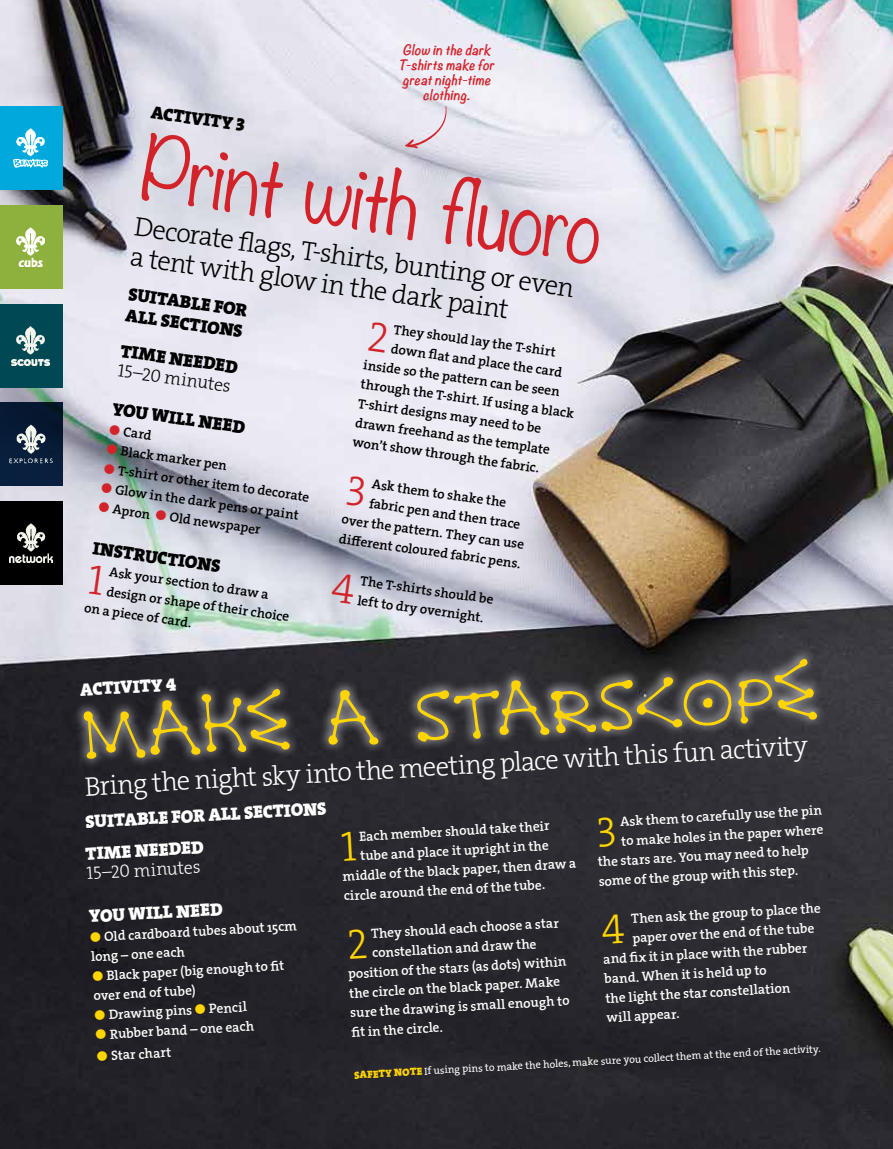
<style>
.page{position:relative;width:893px;height:1149px;background:#fff}
.page>*{position:absolute;margin:0;border:0;box-sizing:border-box;transform-origin:0 0}
.t1{font:300 78.6px "Noteworthy";color:#d2232a}
.t2{font:27px/30px "The Serif HP3 Lig";color:#000}
.t3{font:27px "The Serif HP3 Lig";color:#fff}
.t4{font:18px/21.6px "The Serif HP9 Blk";color:#000}
.t5{font:18px "The Serif HP9 Blk";color:#fff}
.t6{font:18px "The Serif HP3 Lig";color:#000}
.t7{font:18px "The Serif HP3 Lig";color:#fff}
.t8{font:13.5px/19.8px "The Serif HP6 Se Bld";color:#fff}
.t9{font:13.5px/19.5px "The Serif HP6 Se Bld";color:#000}
.t10{font:italic 700 12.75px/15px "Noteworthy";color:#d2232a;text-align:center}
.t11{font:10.5px "The Serif HP5 Plain";color:#fff}
.s1{color:#d2232a}
.s2{color:#ffd400}
.s3{font-family:"The Serif HP9 Blk";color:#ffd400}
</style>
<div class="page">
<img style="left:0;top:0;width:893px;height:1148px">
<div style="left:0;top:106px;width:63px;height:84px;background:#00a8db"></div>
<img style="left:13px;top:128px;width:35px;height:40px">
<div style="left:0;top:205px;width:63px;height:84px;background:#8eb13e"></div>
<img style="left:17px;top:228px;width:27px;height:39px">
<div style="left:0;top:303px;width:63px;height:84px;background:#004854"></div>
<img style="left:12px;top:326px;width:37px;height:39px">
<div style="left:0;top:402px;width:63px;height:84px;background:linear-gradient(to bottom,#05152b,#092241)"></div>
<img style="left:9px;top:424px;width:43px;height:39px">
<div style="left:0;top:501px;width:63px;height:83px;background:#000"></div>
<img style="left:9px;top:523px;width:43px;height:39px">
<svg style="left:71px;top:646px;width:758px;height:126px;fill:#2d2c32"></svg>
<svg style="left:84px;top:658px;width:733px;height:100px"></svg>
<svg style="left:405px;top:106px;width:42px;height:42px"></svg>
<svg style="left:88px;top:564px;width:17px;height:30px"></svg>
<svg style="left:368px;top:321px;width:21px;height:31px"></svg>
<svg style="left:347px;top:475px;width:19px;height:32px"></svg>
<svg style="left:331px;top:572px;width:25px;height:31px"></svg>
<svg style="left:93px;top:947px;width:14px;height:11px"></svg>
<svg style="left:342px;top:831px;width:14px;height:30px"></svg>
<svg style="left:349px;top:928px;width:17px;height:30px"></svg>
<svg style="left:598px;top:816px;width:17px;height:30px"></svg>
<svg style="left:601px;top:914px;width:23px;height:30px"></svg>
<p class="t10" style="left:399px;top:42px;width:101px">Glow inthedark<br>T-shirtsmakefor greatnight-time clothing.</p>
<h3 class="t4" style="left:153px;top:101px;width:96px;rotate:8deg">ACTIVITY 3</h3>
<h1 class="t1" style="left:152px;top:99px;width:466px;rotate:8deg">Print with fluoro</h1>
<h2 class="t2" style="left:137px;top:211px;width:445px;rotate:8deg">Decorate fl ags, T-shirts, bunting or even a tent with glow in the dark paint</h2>
<h3 class="t4" style="left:130px;top:283px;width:121px;rotate:8deg">SUITABLE FOR<br>ALL SECTIONS</h3>
<h3 class="t4" style="left:122px;top:340px;width:120px;rotate:8deg">TIME NEEDED</h3>
<p class="t9" style="left:395px;top:319px;width:165px;rotate:8deg">They should lay the T-shirt</p>
<p class="t9" style="left:392px;top:339px;width:174px;rotate:8deg">down fl at and place the card</p>
<p class="t9" style="left:365px;top:354px;width:200px;rotate:8deg">inside so the pattern can be seen</p>
<h3 class="t6" style="left:119px;top:358px;width:116px;rotate:8deg">15–20 minutes</h3>
<h3 class="t4" style="left:114px;top:398px;width:135px;rotate:8deg">YOU WILL NEED</h3>
<p class="t9" style="left:362px;top:374px;width:217px;rotate:8deg">through the T-shirt. If using a black</p>
<p class="t9" style="left:359px;top:393px;width:187px;rotate:8deg">T-shirt designs may need to be</p>
<p class="t9" style="left:357px;top:412px;width:198px;rotate:8deg">drawn freehand as the template</p>
<p class="t9" style="left:111px;top:420px;width:44px;rotate:8deg"><span class="s1">●</span> Card</p>
<p class="t9" style="left:108px;top:439px;width:123px;rotate:8deg"><span class="s1">●</span> Black marker pen</p>
<p class="t9" style="left:354px;top:432px;width:190px;rotate:8deg">won’t show through the fabric.</p>
<p class="t9" style="left:373px;top:474px;width:137px;rotate:8deg">Ask them to shake the</p>
<p class="t9" style="left:105px;top:458px;width:209px;rotate:8deg"><span class="s1">●</span> T-shirt or other item to decorate</p>
<p class="t9" style="left:103px;top:478px;width:201px;rotate:8deg"><span class="s1">●</span> Glow in the dark pens or paint</p>
<p class="t9" style="left:371px;top:493px;width:154px;rotate:8deg">fabric pen and then trace</p>
<p class="t9" style="left:100px;top:497px;width:165px;rotate:8deg"><span class="s1">●</span> Apron <span class="s1">●</span> Old newspaper</p>
<h3 class="t4" style="left:94px;top:537px;width:130px;rotate:8deg">INSTRUCTIONS</h3>
<p class="t9" style="left:343px;top:509px;width:186px;rotate:8deg">over the pattern. They can use</p>
<p class="t9" style="left:340px;top:528px;width:185px;rotate:8deg">diff erent coloured fabric pens.</p>
<p class="t9" style="left:362px;top:571px;width:136px;rotate:8deg">The T-shirts should be left to dry overnight.</p>
<p class="t9" style="left:111px;top:562px;width:162px;rotate:8deg">Ask your section to draw a</p>
<p class="t9" style="left:108px;top:581px;width:186px;rotate:8deg">design or shape of their choice</p>
<p class="t9" style="left:86px;top:598px;width:110px;rotate:8deg">on a piece of card.</p>
<h3 class="t5" style="left:79px;top:677px;width:98px;rotate:-3deg">ACTIVITY 4</h3>
<h2 class="t3" style="left:84px;top:767px;width:726px;rotate:-3deg">Bring the night sky into the meeting place with this fun activity</h2>
<h3 class="t5" style="left:85px;top:808px;width:242px;rotate:-3deg">SUITABLE FOR ALL SECTIONS</h3>
<h3 class="t5" style="left:85px;top:841px;width:120px;rotate:-3deg">TIME NEEDED</h3>
<h3 class="t7" style="left:86px;top:861px;width:116px;rotate:-3deg">15–20 minutes</h3>
<h3 class="t5" style="left:88px;top:903px;width:135px;rotate:-3deg">YOU WILL NEED</h3>
<p class="t8" style="left:90px;top:926px;width:209px;rotate:-3deg"><span class="s2">●</span> Old cardboard tubes about 15cm long – one each</p>
<p class="t8" style="left:92px;top:965px;width:194px;rotate:-3deg"><span class="s2">●</span> Black paper (big enough to fi t over end of tube)</p>
<p class="t8" style="left:94px;top:1004px;width:154px;rotate:-3deg"><span class="s2">●</span> Drawing pins <span class="s2">●</span> Pencil</p>
<p class="t8" style="left:95px;top:1024px;width:160px;rotate:-3deg"><span class="s2">●</span> Rubber band – one each</p>
<p class="t8" style="left:96px;top:1045px;width:76px;rotate:-3deg"><span class="s2">●</span> Star chart</p>
<p class="t8" style="left:359px;top:825px;width:192px;rotate:-3deg">Each member should take their</p>
<p class="t8" style="left:360px;top:845px;width:190px;rotate:-3deg">tube and place it upright in the</p>
<p class="t8" style="left:342px;top:865px;width:235px;rotate:-3deg">middle of the black paper, then draw a</p>
<p class="t8" style="left:343px;top:885px;width:203px;rotate:-3deg">circle around the end of the tube.</p>
<p class="t8" style="left:371px;top:922px;width:190px;rotate:-3deg">They should each choose a star</p>
<p class="t8" style="left:372px;top:942px;width:166px;rotate:-3deg">constellation and draw the</p>
<p class="t8" style="left:348px;top:963px;width:220px;rotate:-3deg">position of the stars (as dots) within</p>
<p class="t8" style="left:349px;top:982px;width:213px;rotate:-3deg">the circle on the black paper. Make</p>
<p class="t8" style="left:350px;top:1002px;width:221px;rotate:-3deg">sure the drawing is small enough to</p>
<p class="t8" style="left:351px;top:1021px;width:93px;rotate:-3deg">fi t in the circle.</p>
<p class="t8" style="left:620px;top:811px;width:204px;rotate:-3deg">Ask them to carefully use the pin</p>
<p class="t8" style="left:621px;top:830px;width:204px;rotate:-3deg">to make holes in the paper where</p>
<p class="t8" style="left:597px;top:851px;width:213px;rotate:-3deg">the stars are. You may need to help</p>
<p class="t8" style="left:598px;top:870px;width:201px;rotate:-3deg">some of the group with this step.</p>
<p class="t8" style="left:631px;top:908px;width:191px;rotate:-3deg">Then ask the group to place the</p>
<p class="t8" style="left:632px;top:927px;width:184px;rotate:-3deg">paper over the end of the tube</p>
<p class="t8" style="left:603px;top:948px;width:206px;rotate:-3deg">and fi x it in place with the rubber</p>
<p class="t8" style="left:604px;top:968px;width:164px;rotate:-3deg">band. When it is held up to</p>
<p class="t8" style="left:605px;top:987px;width:187px;rotate:-3deg">the light the star constellation</p>
<p class="t8" style="left:606px;top:1007px;width:74px;rotate:-3deg">will appear.</p>
<p class="t11" style="left:354px;top:1066px;width:469px;rotate:-3deg"><span class="s3">SAFETY NOTE</span> If using pins to make the holes, make sure you collect them at the end of the activity.</p>
</div>
